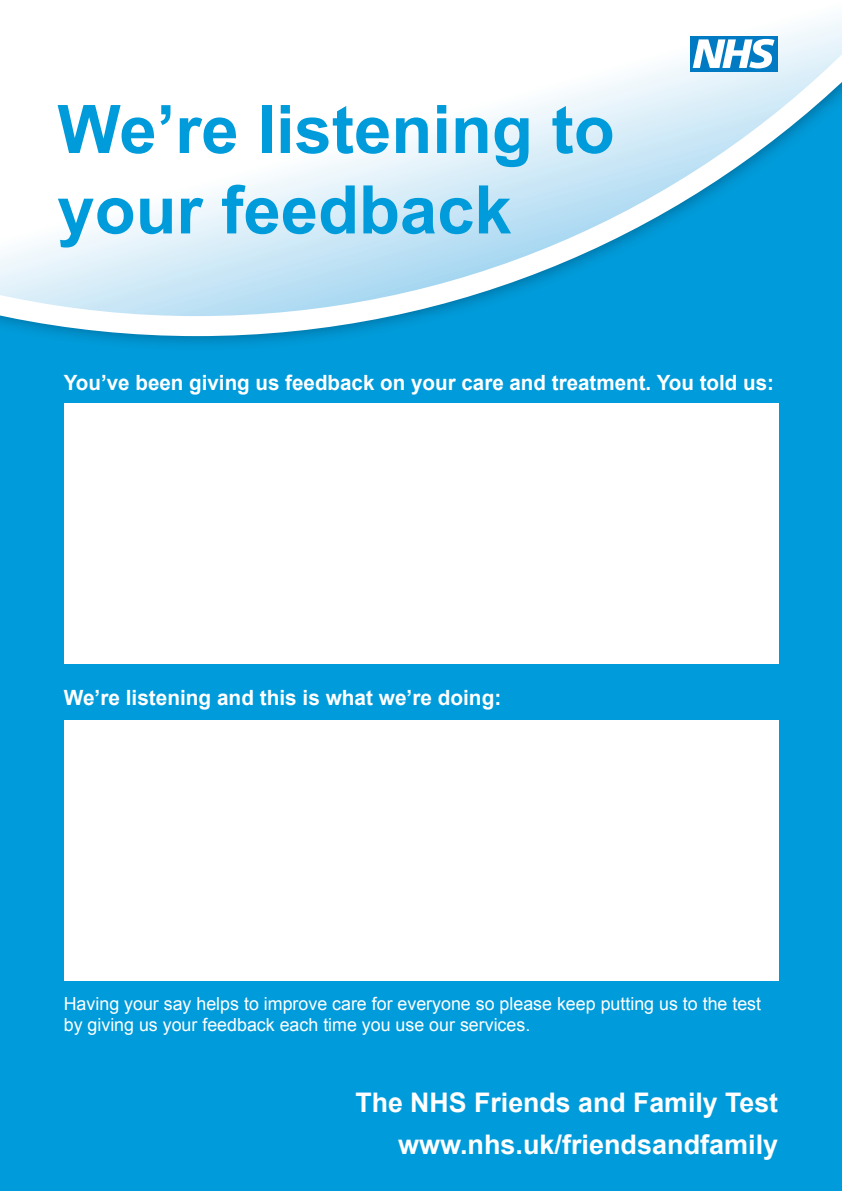
<style>
.page{position:relative;width:842px;height:1191px;background:#009bda}
.page>*{position:absolute;margin:0;border:0;box-sizing:border-box;transform-origin:0 0}
.t1{font:700 67px/80.4px "Arial";color:#009bda}
.t2{font:700 27px/42px "Arial";color:#fff;text-align:right}
.t3{font:700 21px "Arial";color:#fff}
.t4{font:18px/21.6px "Arial";color:#fff}
</style>
<div class="page">
<div style="left:64px;top:403px;width:714px;height:261px;background:#fff"></div>
<div style="left:64px;top:719px;width:714px;height:261px;background:#fff"></div>
<img style="left:78px;top:336px;width:242px;height:8px">
<svg style="left:0;top:0;width:842px;height:336px"></svg>
<div style="left:690px;top:36px;width:88px;height:35px;background:#007ac2"></div>
<svg style="left:693px;top:39px;width:81px;height:29px"></svg>
<h1 class="t1" style="left:57px;top:91px;width:559px">We’re listening to your feedback</h1>
<p class="t3" style="left:64px;top:369px;width:712px">You’ve been giving us feedback on your care and treatment. You told us:</p>
<p class="t3" style="left:64px;top:684px;width:439px">We’re listening and this is what we’re doing:</p>
<p class="t4" style="left:64px;top:992px;width:699px">Having your say helps to improve care for everyone so please keep putting us to the test by giving us your feedback each time you use our services.</p>
<h2 class="t2" style="left:355px;top:1082px;width:424px">The NHS Friends and Family Test www.nhs.uk/friendsandfamily</h2>
</div>
